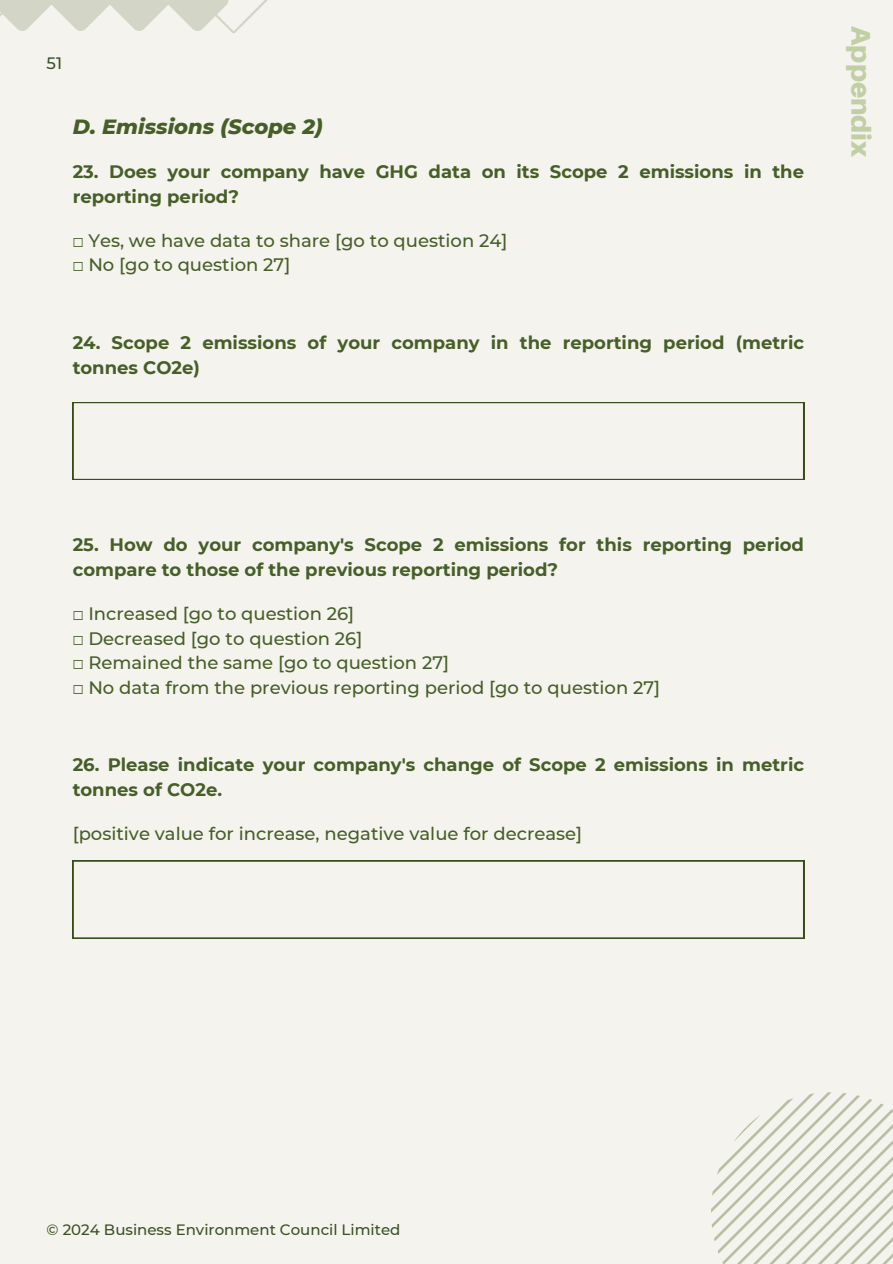
<style>
.page{position:relative;width:893px;height:1264px;background:#fff}
.page>*{position:absolute;margin:0;border:0;box-sizing:border-box;transform-origin:0 0}
.t1{font:900 27px "Aileron";color:#c1cfa5}
.t2{font:italic 800 21px "Montserrat";color:#465e28}
.t3{font:700 18px/24.8px "Montserrat";color:#465e28}
.t4{font:500 18px/24.8px "Montserrat";color:#465e28}
.t5{font:500 16.5px "Montserrat";color:#3b5025}
.t6{font:500 15px "Montserrat";color:#3b5025}
.s1{font-family:"Free Mono";font-weight:400}
</style>
<div class="page">
<div style="left:0;top:0;width:892px;height:1263px;background:#f4f3ed"></div>
<svg style="left:73px;top:402px;width:731px;height:78px"></svg>
<svg style="left:73px;top:860px;width:731px;height:78px"></svg>
<svg style="left:0;top:0;width:267px;height:34px"></svg>
<svg style="left:711px;top:1092px;width:181px;height:171px"></svg>
<h1 class="t5" style="left:47px;top:53px;width:17px">51</h1>
<h3 class="t2" style="left:73px;top:114px;width:251px">D. Emissions (Scope 2)</h3>
<p class="t3" style="left:73px;top:159px;width:732px">23. Does your company have GHG data on its Scope 2 emissions in the reporting period?</p>
<p class="t4" style="left:73px;top:228px;width:436px"><span class="s1">☐</span> Yes, we have data to share [go to question 24] <span class="s1">☐</span> No [go to question 27]</p>
<p class="t3" style="left:73px;top:330px;width:732px">24. Scope 2 emissions of your company in the reporting period (metric tonnes CO2e)</p>
<h3 class="t1" style="left:877px;top:26px;width:132px;rotate:90deg">Appendix</h3>
<p class="t3" style="left:73px;top:532px;width:732px">25. How do your company's Scope 2 emissions for this reporting period compare to those of the previous reporting period?</p>
<h2 class="t4" style="left:73px;top:601px;width:589px"><span class="s1">☐</span> Increased [go to question 26]<br><span class="s1">☐</span> Decreased [go to question 26]<br><span class="s1">☐</span> Remained the same [go to question 27]<br><span class="s1">☐</span> No data from the previous reporting period [go to question 27]</h2>
<p class="t3" style="left:73px;top:752px;width:732px">26. Please indicate your company's change of Scope 2 emissions in metric tonnes of CO2e.</p>
<h3 class="t4" style="left:73px;top:821px;width:511px">[positive value for increase, negative value for decrease]</h3>
<p class="t6" style="left:47px;top:1220px;width:355px">© 2024 Business Environment Council Limited</p>
</div>
